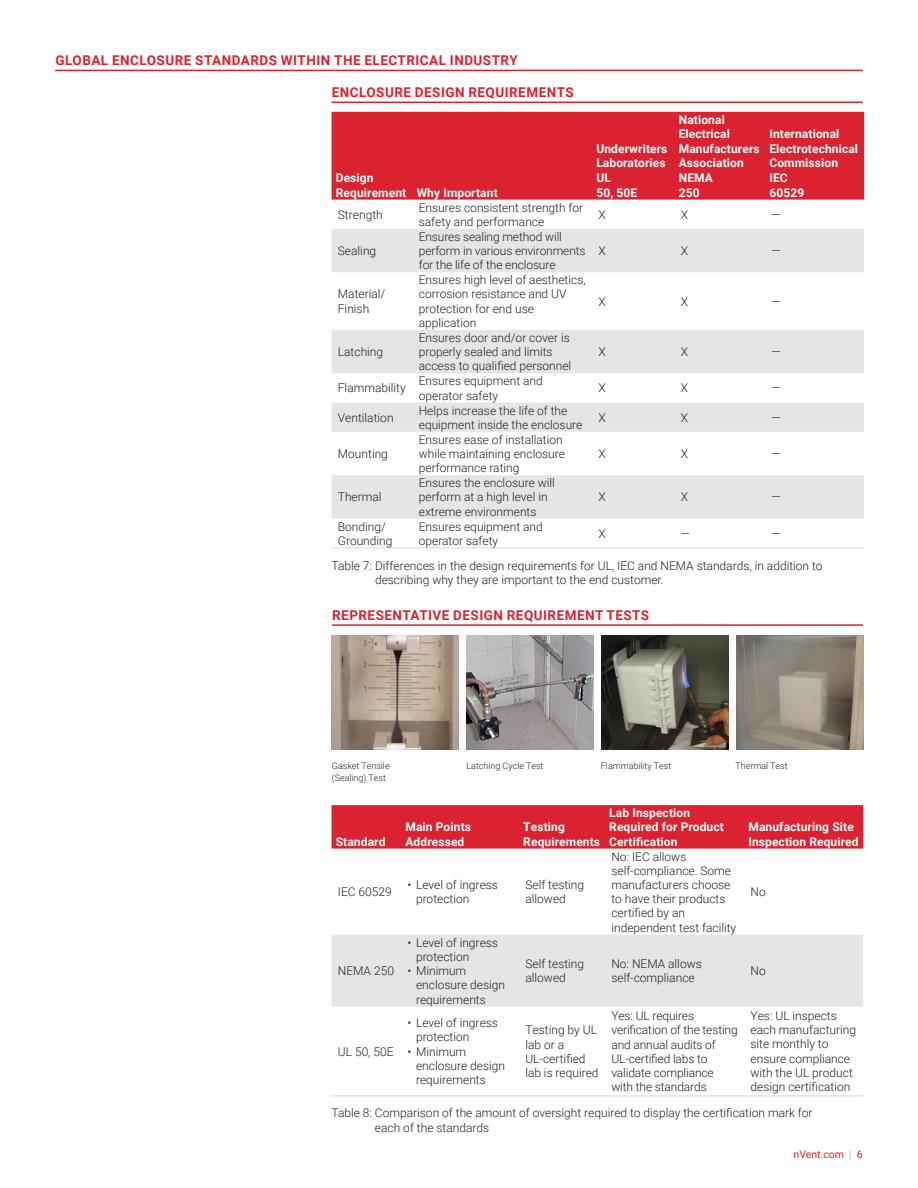
<style>
.page{position:relative;width:918px;height:1188px;background:#fff}
.page>*{position:absolute;margin:0;border:0;box-sizing:border-box;transform-origin:0 0}
.t1{font:700 13.5px "Roboto";letter-spacing:.035em;color:#db2230}
.t2{font:300 12px/14.2px "Roboto";color:#231f20}
.t3{font:700 12px/14.4px "Roboto";letter-spacing:.01em;color:#fff}
.t4{font:10.5px "Roboto";color:#db2230}
.t5{font:300 9px/12px "Roboto";color:#231f20}
.s1{font-weight:300;color:#8f959e}
</style>
<div class="page">
<div style="left:332px;top:805px;width:531px;height:44px;background:#db2230"></div>
<div style="left:332px;top:935px;width:531px;height:72px;background:#e5e5e8"></div>
<hr style="left:332px;top:1095px;width:69px;height:2px;background:#e5e5e8">
<hr style="left:401px;top:1095px;width:118px;height:2px;background:#e5e5e8">
<hr style="left:519px;top:1095px;width:86px;height:2px;background:#e5e5e8">
<hr style="left:605px;top:1095px;width:139px;height:2px;background:#e5e5e8">
<hr style="left:744px;top:1095px;width:119px;height:2px;background:#e5e5e8">
<hr style="left:332px;top:624px;width:531px;height:2px;background:#db2230">
<img style="left:332px;top:636px;width:127px;height:113px">
<img style="left:467px;top:636px;width:127px;height:113px">
<img style="left:601px;top:636px;width:127px;height:113px">
<img style="left:736px;top:636px;width:127px;height:113px">
<hr style="left:332px;top:102px;width:531px;height:1px;background:#db2230">
<div style="left:332px;top:112px;width:532px;height:88px;background:#db2230"></div>
<svg style="left:332px;top:229px;width:532px;height:290px;fill:#e5e5e8"></svg>
<hr style="left:332px;top:547px;width:80px;height:2px;background:#e5e5e8">
<hr style="left:412px;top:547px;width:180px;height:2px;background:#e5e5e8">
<hr style="left:592px;top:547px;width:83px;height:2px;background:#e5e5e8">
<hr style="left:675px;top:547px;width:90px;height:2px;background:#e5e5e8">
<hr style="left:765px;top:547px;width:99px;height:2px;background:#e5e5e8">
<hr style="left:55px;top:70px;width:808px;height:1px;background:#db2230">
<p class="t1" style="left:56px;top:51px;width:464px">GLOBAL ENCLOSURE STANDARDS WITHIN THE ELECTRICAL INDUSTRY</p>
<p class="t1" style="left:332px;top:83px;width:244px">ENCLOSURE DESIGN REQUIREMENTS</p>
<p class="t3" style="left:596px;top:141px;width:73px">Underwriters<br>Laboratories</p>
<p class="t3" style="left:679px;top:112px;width:82px">National<br>Electrical<br>Manufacturers<br>Association</p>
<p class="t3" style="left:769px;top:126px;width:90px">International<br>Electrotechnical<br>Commission</p>
<p class="t3" style="left:336px;top:170px;width:163px">Design<br>Requirement Why Important</p>
<p class="t3" style="left:596px;top:170px;width:42px">UL<br>50, 50E</p>
<p class="t3" style="left:679px;top:170px;width:36px">NEMA<br>250</p>
<p class="t3" style="left:769px;top:170px;width:36px">IEC<br>60529</p>
<p class="t2" style="left:338px;top:207px;width:46px">Strength</p>
<p class="t2" style="left:419px;top:200px;width:166px">Ensures consistent strength for safety and performance</p>
<p class="t2" style="left:598px;top:207px;width:9px">X</p>
<p class="t2" style="left:681px;top:207px;width:9px">X</p>
<p class="t2" style="left:772px;top:207px;width:11px">—</p>
<p class="t2" style="left:338px;top:243px;width:40px">Sealing</p>
<p class="t2" style="left:419px;top:229px;width:168px">Ensures sealing method will perform in various environments for the life of the enclosure</p>
<p class="t2" style="left:598px;top:243px;width:9px">X</p>
<p class="t2" style="left:681px;top:243px;width:9px">X</p>
<p class="t2" style="left:772px;top:243px;width:11px">—</p>
<p class="t2" style="left:338px;top:287px;width:49px">Material/<br>Finish</p>
<p class="t2" style="left:338px;top:344px;width:47px">Latching</p>
<p class="t2" style="left:419px;top:272px;width:168px">Ensures high level of aesthetics, corrosion resistance and UV protection for end use application</p>
<p class="t2" style="left:419px;top:330px;width:154px">Ensures door and/or cover is properly sealed and limits access to qualified personnel</p>
<p class="t2" style="left:598px;top:294px;width:9px">X</p>
<p class="t2" style="left:681px;top:294px;width:9px">X</p>
<p class="t2" style="left:772px;top:294px;width:11px">—</p>
<p class="t2" style="left:598px;top:344px;width:9px">X</p>
<p class="t2" style="left:681px;top:344px;width:9px">X</p>
<p class="t2" style="left:772px;top:344px;width:11px">—</p>
<p class="t2" style="left:338px;top:381px;width:69px">Flammability</p>
<p class="t2" style="left:419px;top:373px;width:126px">Ensures equipment and operator safety</p>
<p class="t2" style="left:598px;top:381px;width:9px">X</p>
<p class="t2" style="left:681px;top:381px;width:9px">X</p>
<p class="t2" style="left:772px;top:381px;width:11px">—</p>
<p class="t2" style="left:338px;top:410px;width:57px">Ventilation</p>
<p class="t2" style="left:419px;top:403px;width:165px">Helps increase the life of the equipment inside the enclosure</p>
<p class="t2" style="left:598px;top:410px;width:9px">X</p>
<p class="t2" style="left:681px;top:410px;width:9px">X</p>
<p class="t2" style="left:772px;top:410px;width:11px">—</p>
<p class="t2" style="left:338px;top:446px;width:52px">Mounting</p>
<p class="t2" style="left:419px;top:432px;width:148px">Ensures ease of installation while maintaining enclosure performance rating</p>
<p class="t2" style="left:598px;top:446px;width:9px">X</p>
<p class="t2" style="left:681px;top:446px;width:9px">X</p>
<p class="t2" style="left:772px;top:446px;width:11px">—</p>
<p class="t2" style="left:338px;top:490px;width:45px">Thermal</p>
<p class="t2" style="left:419px;top:475px;width:138px">Ensures the enclosure will perform at a high level in extreme environments</p>
<p class="t2" style="left:598px;top:490px;width:9px">X</p>
<p class="t2" style="left:681px;top:490px;width:9px">X</p>
<p class="t2" style="left:772px;top:490px;width:11px">—</p>
<p class="t2" style="left:338px;top:519px;width:56px">Bonding/<br>Grounding</p>
<p class="t2" style="left:419px;top:519px;width:126px">Ensures equipment and operator safety</p>
<p class="t2" style="left:598px;top:526px;width:9px">X</p>
<p class="t2" style="left:681px;top:526px;width:11px">—</p>
<p class="t2" style="left:772px;top:526px;width:11px">—</p>
<p class="t2" style="left:375px;top:558px;width:449px;text-indent:-43px">Table 7: Differences in the design requirements for UL, IEC and NEMA standards, in addition to describing why they are important to the end customer.</p>
<p class="t1" style="left:332px;top:606px;width:319px">REPRESENTATIVE DESIGN REQUIREMENT TESTS</p>
<p class="t5" style="left:332px;top:759px;width:59px">Gasket Tensile (Sealing) Test</p>
<p class="t5" style="left:466px;top:759px;width:79px">Latching Cycle Test</p>
<p class="t5" style="left:601px;top:759px;width:72px">Flammability Test</p>
<p class="t5" style="left:735px;top:759px;width:54px">Thermal Test</p>
<p class="t3" style="left:336px;top:834px;width:51px">Standard</p>
<p class="t3" style="left:405px;top:820px;width:67px">Main Points<br>Addressed</p>
<p class="t3" style="left:523px;top:820px;width:78px">Testing<br>Requirements</p>
<p class="t2" style="left:338px;top:884px;width:55px">IEC 60529</p>
<p class="t2" style="left:416px;top:877px;width:83px;text-indent:-9px">• Level of ingress protection</p>
<p class="t2" style="left:525px;top:877px;width:60px">Self testing allowed</p>
<p class="t3" style="left:609px;top:805px;width:116px">Lab Inspection<br>Required for Product<br>Certification</p>
<p class="t2" style="left:611px;top:849px;width:126px">No: IEC allows self-compliance. Some manufacturers choose to have their products certified by an independent test facility</p>
<p class="t3" style="left:748px;top:819px;width:112px">Manufacturing Site<br>Inspection Required</p>
<p class="t2" style="left:751px;top:884px;width:17px">No</p>
<p class="t2" style="left:338px;top:963px;width:58px">NEMA 250</p>
<p class="t2" style="left:338px;top:1044px;width:57px">UL 50, 50E</p>
<p class="t2" style="left:416px;top:935px;width:83px;text-indent:-9px">• Level of ingress protection</p>
<p class="t2" style="left:416px;top:963px;width:91px;text-indent:-9px">• Minimum enclosure design requirements</p>
<p class="t2" style="left:525px;top:956px;width:60px">Self testing allowed</p>
<p class="t2" style="left:611px;top:956px;width:92px">No: NEMA allows self-compliance</p>
<p class="t2" style="left:751px;top:963px;width:17px">No</p>
<p class="t2" style="left:416px;top:1015px;width:83px;text-indent:-9px">• Level of ingress protection</p>
<p class="t2" style="left:416px;top:1044px;width:91px;text-indent:-9px">• Minimum enclosure design requirements</p>
<p class="t2" style="left:525px;top:1022px;width:75px">Testing by UL lab or a<br>UL-certified lab is required</p>
<p class="t2" style="left:611px;top:1008px;width:128px">Yes: UL requires verification of the testing and annual audits of<br>UL-certified labs to validate compliance with the standards</p>
<p class="t2" style="left:751px;top:1008px;width:107px">Yes: UL inspects each manufacturing site monthly to ensure compliance with the UL product design certification</p>
<p class="t2" style="left:375px;top:1106px;width:439px;text-indent:-43px">Table 8: Comparison of the amount of oversight required to display the certification mark for each of the standards</p>
<p class="t4" style="left:794px;top:1147px;width:71px">nVent.com <span class="s1">|</span> 6</p>
</div>
